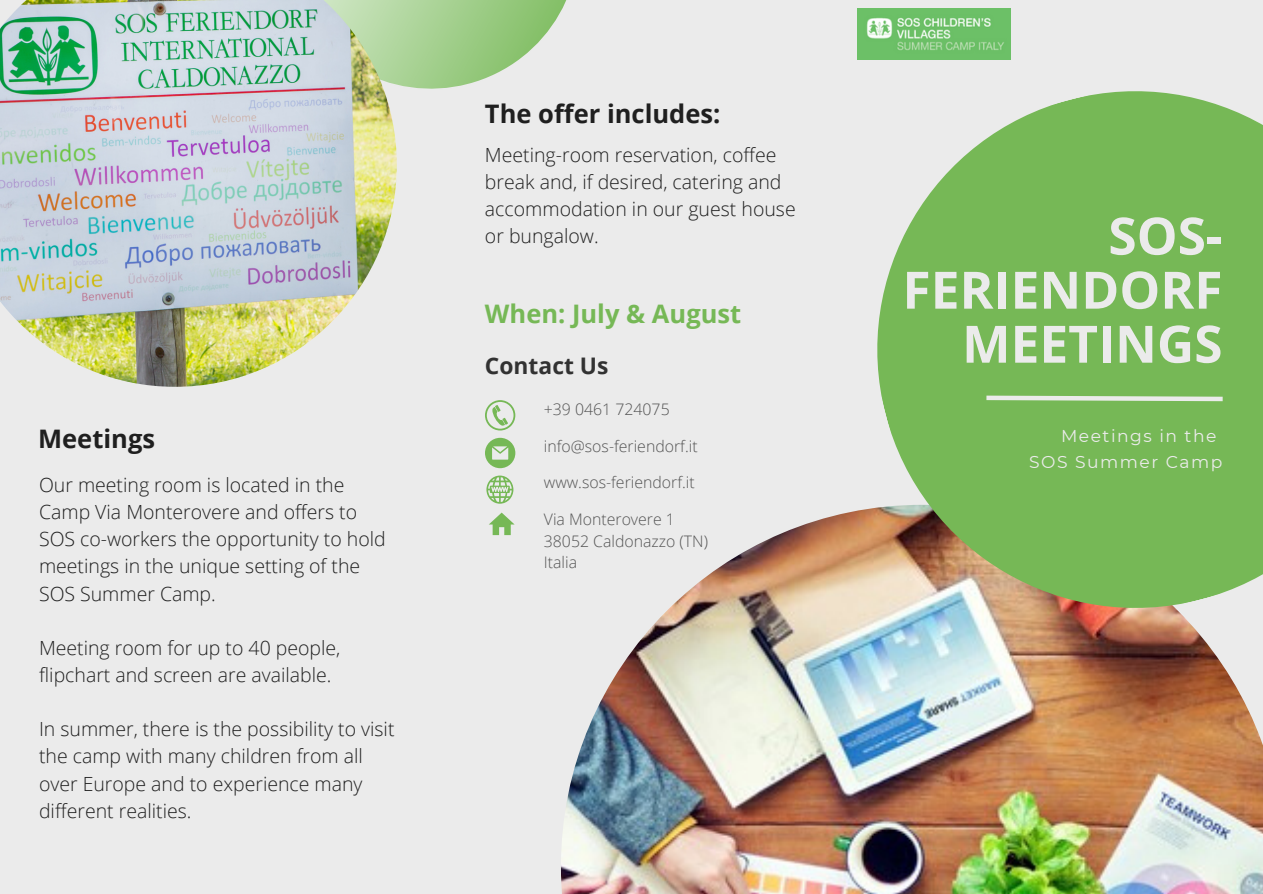
<style>
.page{position:relative;width:1263px;height:894px;background:#fff}
.page>*{position:absolute;margin:0;border:0;box-sizing:border-box;transform-origin:0 0}
.t1{font:700 51.45px/54px "Open Sans";color:#ebebeb;text-align:right}
.t2{font:700 25.5px "Open Sans";color:#1f1f1f}
.t3{font:700 25.5px "Open Sans";color:#76b856}
.t4{font:700 22.8px "Open Sans";color:#323232}
.t5{font:300 19.5px/27.2px "Open Sans";color:#1f1f1f}
.t6{font:17.1px/26.2px "Montserrat";letter-spacing:.09em;color:#ebebeb}
.t7{font:300 15.9px/21.9px "Open Sans";color:#545454}
</style>
<div class="page">
<div style="left:0;top:0;width:1263px;height:893px;background:#ebebeb"></div>
<img style="left:561px;top:519px;width:702px;height:374px">
<svg style="left:821px;top:34px;width:442px;height:630px;fill:#76b856"></svg>
<svg style="left:982px;top:393px;width:245px;height:10px"></svg>
<svg style="left:397px;top:0;width:170px;height:89px"></svg>
<img style="left:0;top:0;width:397px;height:386px">
<img style="left:857px;top:9px;width:153px;height:51px">
<svg style="left:485px;top:400px;width:30px;height:30px"></svg>
<svg style="left:485px;top:437px;width:30px;height:31px"></svg>
<svg style="left:489px;top:512px;width:26px;height:23px"></svg>
<svg style="left:486px;top:475px;width:27px;height:28px"></svg>
<h2 class="t2" style="left:38px;top:420px;width:118px">Meetings</h2>
<p class="t5" style="left:39px;top:471px;width:348px">Our meeting room is located in the<br>Camp Via Monterovere and offers to<br>SOS co-workers the opportunity to hold meetings in the unique setting of the<br>SOS Summer Camp.</p>
<p class="t5" style="left:39px;top:633px;width:303px">Meeting room for up to 40 people, flipchart and screen are available.</p>
<p class="t5" style="left:39px;top:715px;width:357px">In summer, there is the possibility to visit the camp with many children from all over Europe and to experience many different realities.</p>
<h2 class="t2" style="left:485px;top:96px;width:237px">The offer includes:</h2>
<p class="t5" style="left:485px;top:141px;width:312px">Meeting-room reservation, coffee break and, if desired, catering and accommodation in our guest house or bungalow.</p>
<h2 class="t3" style="left:485px;top:296px;width:258px">When: July &amp; August</h2>
<p class="t4" style="left:485px;top:349px;width:125px">Contact Us</p>
<p class="t7" style="left:544px;top:397px;width:127px">+39 0461 724075</p>
<p class="t7" style="left:544px;top:434px;width:155px">info@sos-feriendorf.it</p>
<p class="t7" style="left:544px;top:471px;width:152px">www.sos-feriendorf.it</p>
<p class="t7" style="left:544px;top:507px;width:166px">Via Monterovere 1<br>38052 Caldonazzo (TN)<br>Italia</p>
<h1 class="t1" style="left:902px;top:207px;width:322px">SOS-<br>FERIENDORF<br>MEETINGS</h1>
<p class="t6" style="left:1029px;top:422px;width:195px;text-indent:32px">Meetings in the<br>SOS Summer Camp</p>
</div>
